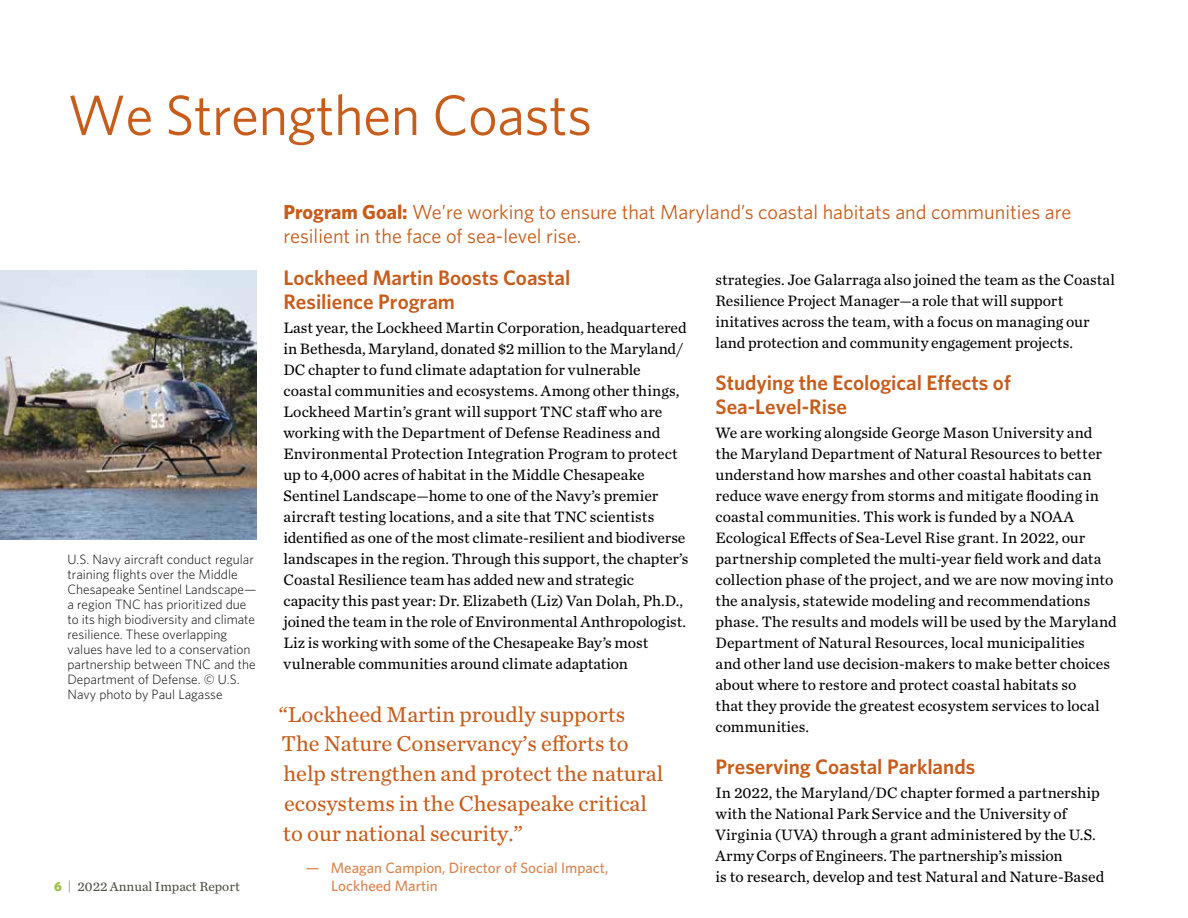
<style>
.page{position:relative;width:1188px;height:918px;background:#fff}
.page>*{position:absolute;margin:0;border:0;box-sizing:border-box;transform-origin:0 0}
.t1{font:57px "Whitney";letter-spacing:-.01em;color:#c85c1a}
.t2{font:22.5px/30px "Chronicle Text G2";color:#c85c1a}
.t3{font:600 21px/24px "Whitney";color:#c85c1a}
.t4{font:20.25px/24px "Whitney";color:#c85c1a}
.t5{font:15.75px/21px "Chronicle Text G2";color:#000}
.t6{font:500 15px/18px "Whitney";color:#d88550}
.t7{font:300 13.5px/15px "Whitney";color:#000}
.t8{font:13.5px "Chronicle Text G2";color:#4d4c42}
.s1{font-family:"Whitney";font-weight:900;color:#a0c04d}
.s2{font-family:"Whitney";color:#989482}
.s3{font-weight:700}
</style>
<div class="page">
<img style="left:0;top:270px;width:256px;height:270px">
<h1 class="t1" style="left:68px;top:77px;width:526px">We Strengthen Coasts</h1>
<p class="t7" style="left:68px;top:552px;width:191px">U.S. Navy aircraft conduct regular training flights over the Middle<br>Chesapeake Sentinel Landscape— a region TNC has prioritized due to its high biodiversity and climate resilience. These overlapping values have led to a conservation partnership between TNC and the<br>Department of Defense. © U.S.<br>Navy photo by Paul Lagasse</p>
<p class="t8" style="left:54px;top:876px;width:187px"><span class="s1">6</span> <span class="s2">|</span> 2022 Annual Impact Report</p>
<p class="t4" style="left:284px;top:199px;width:789px"><span class="s3">Program Goal:</span> We’re working to ensure that Maryland’s coastal habitats and communities are resilient in the face of sea-level rise.</p>
<h3 class="t3" style="left:284px;top:265px;width:288px">Lockheed Martin Boosts Coastal<br>Resilience Program</h3>
<p class="t5" style="left:284px;top:316px;width:407px">Last year, the Lockheed Martin Corporation, headquartered in Bethesda, Maryland, donated $2 million to the Maryland/ DC chapter to fund climate adaptation for vulnerable coastal communities and ecosystems. Among other things, Lockheed Martin’s grant will support TNC staff who are working with the Department of Defense Readiness and Environmental Protection Integration Program to protect up to 4,000 acres of habitat in the Middle Chesapeake Sentinel Landscape—home to one of the Navy’s premier aircraft testing locations, and a site that TNC scientists identified as one of the most climate-resilient and biodiverse landscapes in the region. Through this support, the chapter’s Coastal Resilience team has added new and strategic capacity this past year: Dr. Elizabeth (Liz) Van Dolah, Ph.D., joined the team in the role of Environmental Anthropologist.<br>Liz is working with some of the Chesapeake Bay’s most vulnerable communities around climate adaptation</p>
<p class="t5" style="left:716px;top:268px;width:401px">strategies. Joe Galarraga also joined the team as the Coastal Resilience Project Manager—a role that will support initatives across the team, with a focus on managing our land protection and community engagement projects.</p>
<h3 class="t3" style="left:716px;top:370px;width:297px">Studying the Ecological Effects of<br>Sea-Level-Rise</h3>
<p class="t5" style="left:716px;top:421px;width:403px">We are working alongside George Mason University and the Maryland Department of Natural Resources to better understand how marshes and other coastal habitats can reduce wave energy from storms and mitigate flooding in coastal communities. This work is funded by a NOAA Ecological Effects of Sea-Level Rise grant. In 2022, our partnership completed the multi-year field work and data collection phase of the project, and we are now moving into the analysis, statewide modeling and recommendations phase. The results and models will be used by the Maryland Department of Natural Resources, local municipalities<br>and other land use decision-makers to make better choices about where to restore and protect coastal habitats so<br>that they provide the greatest ecosystem services to local communities.</p>
<h3 class="t3" style="left:716px;top:754px;width:261px">Preserving Coastal Parklands</h3>
<p class="t5" style="left:716px;top:781px;width:390px">In 2022, the Maryland/DC chapter formed a partnership with the National Park Service and the University of Virginia (UVA) through a grant administered by the U.S.<br>Army Corps of Engineers. The partnership’s mission<br>is to research, develop and test Natural and Nature-Based</p>
<h2 class="t2" style="left:278px;top:698px;width:386px">“Lockheed Martin proudly supports The Nature Conservancy’s efforts to help strengthen and protect the natural ecosystems in the Chesapeake critical to our national security.”</h2>
<p class="t6" style="left:331px;top:859px;width:279px;text-indent:-26px">— Meagan Campion, Director of Social Impact,<br>Lockheed Martin</p>
</div>
